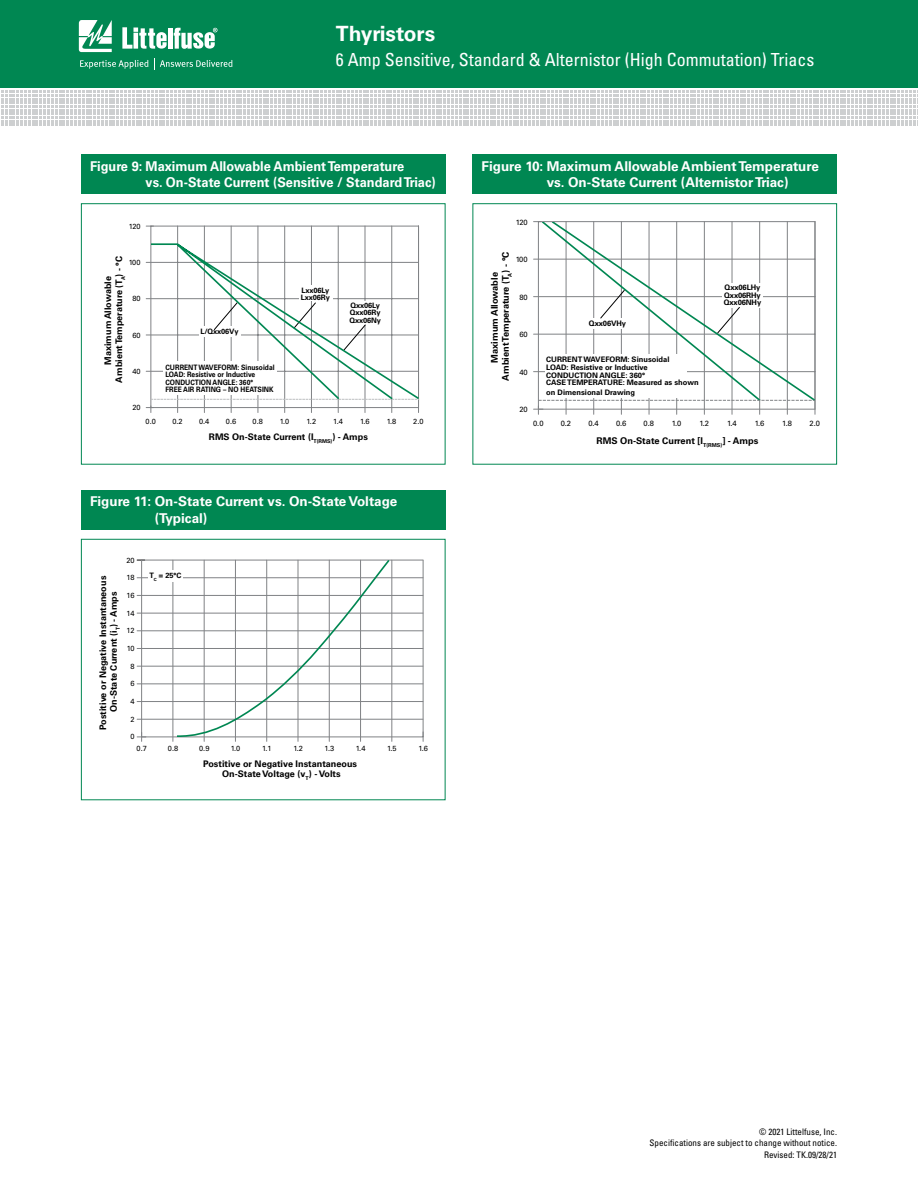
<style>
.page{position:relative;width:918px;height:1188px;background:#fff}
.page>*{position:absolute;margin:0;border:0;box-sizing:border-box;transform-origin:0 0}
.t1{font:700 21px "Univers LT Std";color:#fff}
.t2{font:condensed 18px "Univers LT Std";color:#fff}
.t3{font:700 13.5px/16.5px "Univers LT Std";color:#fff}
.t4{font:700 13.5px/16.5px "Univers LT Std";color:#fff;scale:.95 1}
.t5{font:700 9.3px/11.1px "Univers LT Std";color:#000;text-align:center}
.t6{font:700 9.15px/10.9px "Univers LT Std";color:#000;text-align:center}
.t7{font:condensed 9px/10.8px "Univers LT Std";color:#000;text-align:right}
.t8{font:700 7.5px/7.8px "Univers LT Std";color:#000}
.t9{font:7.5px "Univers LT Std";letter-spacing:-.03em;color:#000}
.t10{font:700 7.35px/7.5px "Univers LT Std";color:#000;scale:.9 1}
.t11{font:7.35px "Univers LT Std";letter-spacing:-.03em;color:#000}
.t12{font:700 7.35px/7.5px "Univers LT Std";color:#000}
</style>
<div class="page">
<div style="left:0;top:0;width:918px;height:88px;background:#008752"></div>
<svg style="left:1px;top:91px;width:917px;height:35px"></svg>
<svg style="left:79px;top:20px;width:33px;height:32px"></svg>
<hr style="left:168px;top:28px;width:4px;height:21px;background:#fff">
<svg style="left:174px;top:28px;width:44px;height:21px"></svg>
<svg style="left:122px;top:27px;width:45px;height:22px"></svg>
<svg style="left:80px;top:60px;width:68px;height:9px"></svg>
<svg style="left:154px;top:58px;width:78px;height:11px"></svg>
<div style="left:81px;top:154px;width:365px;height:40px;background:#008752"></div>
<div style="left:472px;top:154px;width:365px;height:40px;background:#008752"></div>
<hr style="left:534px;top:259px;width:281px;height:1px;background:#808285">
<hr style="left:534px;top:296px;width:281px;height:1px;background:#808285">
<hr style="left:534px;top:334px;width:281px;height:1px;background:#808285">
<hr style="left:534px;top:371px;width:281px;height:1px;background:#808285">
<hr style="left:815px;top:222px;width:1px;height:192px;background:#808285">
<hr style="left:538px;top:221px;width:277px;height:1px;background:#808285">
<hr style="left:538px;top:409px;width:277px;height:1px;background:#808285">
<hr style="left:538px;top:222px;width:1px;height:187px;background:#808285">
<svg style="left:540px;top:222px;width:275px;height:181px"></svg>
<svg style="left:534px;top:400px;width:280px;height:14px"></svg>
<div style="left:472px;top:203px;width:365px;height:262px;border:1px solid #008752"></div>
<hr style="left:146px;top:262px;width:273px;height:1px;background:#808285">
<hr style="left:146px;top:298px;width:272px;height:1px;background:#808285">
<hr style="left:146px;top:335px;width:273px;height:1px;background:#808285">
<hr style="left:146px;top:371px;width:273px;height:1px;background:#808285">
<hr style="left:418px;top:226px;width:1px;height:187px;background:#808285">
<hr style="left:392px;top:226px;width:1px;height:187px;background:#808285">
<hr style="left:365px;top:226px;width:1px;height:187px;background:#808285">
<hr style="left:338px;top:226px;width:1px;height:187px;background:#808285">
<hr style="left:311px;top:226px;width:1px;height:187px;background:#808285">
<hr style="left:284px;top:226px;width:1px;height:187px;background:#808285">
<hr style="left:258px;top:226px;width:1px;height:187px;background:#808285">
<hr style="left:231px;top:226px;width:1px;height:187px;background:#808285">
<hr style="left:204px;top:226px;width:1px;height:187px;background:#808285">
<hr style="left:177px;top:226px;width:1px;height:187px;background:#808285">
<svg style="left:146px;top:406px;width:7px;height:7px"></svg>
<hr style="left:151px;top:226px;width:268px;height:1px;background:#808285">
<hr style="left:151px;top:407px;width:267px;height:1px;background:#808285">
<hr style="left:150px;top:226px;width:1px;height:182px;background:#808285">
<svg style="left:151px;top:234px;width:267px;height:167px"></svg>
<div style="left:81px;top:203px;width:365px;height:262px;border:1px solid #008752"></div>
<div style="left:81px;top:490px;width:365px;height:40px;background:#008752"></div>
<hr style="left:137px;top:577px;width:286px;height:1px;background:#808285">
<hr style="left:137px;top:595px;width:286px;height:1px;background:#808285">
<hr style="left:137px;top:613px;width:286px;height:1px;background:#808285">
<hr style="left:137px;top:631px;width:286px;height:1px;background:#808285">
<hr style="left:137px;top:648px;width:286px;height:1px;background:#808285">
<hr style="left:137px;top:666px;width:286px;height:1px;background:#808285">
<hr style="left:137px;top:684px;width:286px;height:1px;background:#808285">
<hr style="left:137px;top:701px;width:286px;height:1px;background:#808285">
<hr style="left:137px;top:719px;width:286px;height:1px;background:#808285">
<hr style="left:142px;top:736px;width:281px;height:1px;background:#808285">
<hr style="left:423px;top:560px;width:1px;height:177px;background:#808285">
<hr style="left:392px;top:560px;width:1px;height:181px;background:#808285">
<hr style="left:360px;top:560px;width:1px;height:181px;background:#808285">
<hr style="left:329px;top:560px;width:1px;height:181px;background:#808285">
<hr style="left:298px;top:560px;width:1px;height:181px;background:#808285">
<hr style="left:266px;top:560px;width:1px;height:181px;background:#808285">
<hr style="left:235px;top:560px;width:1px;height:181px;background:#808285">
<hr style="left:204px;top:560px;width:1px;height:181px;background:#808285">
<hr style="left:173px;top:560px;width:1px;height:181px;background:#808285">
<svg style="left:137px;top:732px;width:9px;height:9px"></svg>
<hr style="left:142px;top:560px;width:281px;height:1px;background:#808285">
<hr style="left:141px;top:560px;width:1px;height:177px;background:#808285">
<div style="left:149px;top:571px;width:34px;height:11px;background:#fff"></div>
<svg style="left:175px;top:560px;width:216px;height:177px"></svg>
<div style="left:81px;top:539px;width:365px;height:261px;border:1px solid #008752"></div>
<h1 class="t1" style="left:336px;top:21px;width:101px">Thyristors</h1>
<h2 class="t2" style="left:336px;top:48px;width:480px">6 Amp Sensitive, Standard &amp; Alternistor (High Commutation) Triacs</h2>
<h3 class="t4" style="left:146px;top:158px;width:307px;text-indent:-56px">Figure 9: Maximum Allowable Ambient Temperature<br>vs. On-State Current (Sensitive / Standard Triac)</h3>
<h3 class="t3" style="left:547px;top:158px;width:274px;text-indent:-65px">Figure 10: Maximum Allowable Ambient Temperature vs. On-State Current (Alternistor Triac)</h3>
<p class="t11" style="left:129px;top:222px;width:13px">120</p>
<p class="t11" style="left:129px;top:258px;width:13px">100</p>
<p class="t11" style="left:132px;top:295px;width:10px">80</p>
<p class="t11" style="left:132px;top:331px;width:10px">60</p>
<p class="t11" style="left:132px;top:367px;width:10px">40</p>
<p class="t11" style="left:132px;top:403px;width:10px">20</p>
<p class="t6" style="left:103px;top:383px;width:128px;rotate:-90deg">Maximum Allowable<br>Ambient Temperature (T<sub>A</sub>) - °C</p>
<p class="t12" style="left:200px;top:327px;width:40px">L/Qxx06Vy</p>
<p class="t10" style="left:166px;top:363px;width:123px">CURRENT WAVEFORM: Sinusoidal<br>LOAD: Resistive or Inductive<br>CONDUCTION ANGLE: 360°<br>FREE AIR RATING – NO HEATSINK</p>
<p class="t12" style="left:301px;top:286px;width:31px">Lxx06Ly<br>Lxx06Ry</p>
<p class="t12" style="left:349px;top:301px;width:33px">Qxx06Ly<br>Qxx06Ry<br>Qxx06Ny</p>
<p class="t11" style="left:146px;top:417px;width:12px">0.0</p>
<p class="t11" style="left:172px;top:417px;width:12px">0.2</p>
<p class="t11" style="left:199px;top:417px;width:12px">0.4</p>
<p class="t11" style="left:226px;top:417px;width:12px">0.6</p>
<p class="t11" style="left:253px;top:417px;width:12px">0.8</p>
<p class="t11" style="left:280px;top:417px;width:11px">1.0</p>
<p class="t11" style="left:307px;top:417px;width:11px">1.2</p>
<p class="t11" style="left:333px;top:417px;width:11px">1.4</p>
<p class="t11" style="left:360px;top:417px;width:11px">1.6</p>
<p class="t11" style="left:387px;top:417px;width:11px">1.8</p>
<p class="t11" style="left:413px;top:417px;width:12px">2.0</p>
<p class="t6" style="left:209px;top:431px;width:160px">RMS On-State Current (I<sub>T(RMS)</sub>) - Amps</p>
<h3 class="t3" style="left:155px;top:494px;width:244px;text-indent:-65px">Figure 11: On-State Current vs. On-State Voltage (Typical)</h3>
<p class="t11" style="left:126px;top:556px;width:10px">20</p>
<p class="t11" style="left:126px;top:573px;width:10px">18</p>
<p class="t11" style="left:126px;top:591px;width:10px">16</p>
<p class="t11" style="left:127px;top:609px;width:9px">14</p>
<p class="t11" style="left:126px;top:626px;width:10px">12</p>
<p class="t11" style="left:127px;top:644px;width:9px">10</p>
<p class="t11" style="left:131px;top:662px;width:6px">8</p>
<p class="t11" style="left:131px;top:679px;width:6px">6</p>
<p class="t11" style="left:131px;top:697px;width:6px">4</p>
<p class="t11" style="left:131px;top:715px;width:6px">2</p>
<p class="t11" style="left:131px;top:732px;width:6px">0</p>
<p class="t6" style="left:97px;top:730px;width:155px;rotate:-90deg">Postitive or Negative Instantaneous<br>On-State Current (i<sub>T</sub>) - Amps</p>
<p class="t12" style="left:149px;top:572px;width:34px">T<sub>C</sub> = 25°C</p>
<p class="t11" style="left:137px;top:744px;width:12px">0.7</p>
<p class="t11" style="left:168px;top:744px;width:12px">0.8</p>
<p class="t11" style="left:199px;top:744px;width:12px">0.9</p>
<p class="t11" style="left:231px;top:744px;width:11px">1.0</p>
<p class="t11" style="left:262px;top:744px;width:11px">1.1</p>
<p class="t11" style="left:293px;top:744px;width:11px">1.2</p>
<p class="t11" style="left:325px;top:744px;width:11px">1.3</p>
<p class="t11" style="left:356px;top:744px;width:11px">1.4</p>
<p class="t11" style="left:387px;top:744px;width:11px">1.5</p>
<p class="t11" style="left:418px;top:744px;width:11px">1.6</p>
<p class="t6" style="left:203px;top:758px;width:155px">Postitive or Negative Instantaneous<br>On-State Voltage (v<sub>T</sub>) - Volts</p>
<p class="t9" style="left:516px;top:217px;width:14px">120</p>
<p class="t9" style="left:516px;top:255px;width:14px">100</p>
<p class="t9" style="left:520px;top:292px;width:10px">80</p>
<p class="t9" style="left:520px;top:330px;width:10px">60</p>
<p class="t9" style="left:520px;top:367px;width:10px">40</p>
<p class="t9" style="left:520px;top:405px;width:10px">20</p>
<p class="t5" style="left:489px;top:381px;width:131px;rotate:-90deg">Maximum Allowable<br>Ambient Temperature (T<sub>A</sub>) - °C</p>
<p class="t8" style="left:589px;top:319px;width:39px">Qxx06VHy</p>
<p class="t8" style="left:546px;top:356px;width:154px">CURRENT WAVEFORM: Sinusoidal<br>LOAD: Resistive or Inductive<br>CONDUCTION ANGLE: 360°<br>CASE TEMPERATURE: Measured as shown</p>
<p class="t8" style="left:546px;top:388px;width:90px">on Dimensional Drawing</p>
<p class="t8" style="left:724px;top:283px;width:39px;text-align:justify">Qxx06LHy Qxx06RHy Qxx06NHy</p>
<p class="t9" style="left:533px;top:419px;width:12px">0.0</p>
<p class="t9" style="left:561px;top:419px;width:12px">0.2</p>
<p class="t9" style="left:588px;top:419px;width:12px">0.4</p>
<p class="t9" style="left:616px;top:419px;width:12px">0.6</p>
<p class="t9" style="left:644px;top:419px;width:12px">0.8</p>
<p class="t9" style="left:672px;top:419px;width:11px">1.0</p>
<p class="t9" style="left:699px;top:419px;width:11px">1.2</p>
<p class="t9" style="left:727px;top:419px;width:11px">1.4</p>
<p class="t9" style="left:755px;top:419px;width:11px">1.6</p>
<p class="t9" style="left:782px;top:419px;width:11px">1.8</p>
<p class="t9" style="left:810px;top:419px;width:12px">2.0</p>
<p class="t5" style="left:597px;top:435px;width:163px">RMS On-State Current [I<sub>T(RMS)</sub>] - Amps</p>
<p class="t7" style="left:650px;top:1126px;width:189px">© 2021 Littelfuse, Inc.<br>Specifications are subject to change without notice.</p>
<p class="t7" style="left:764px;top:1149px;width:74px">Revised: TK.09/28/21</p>
</div>
